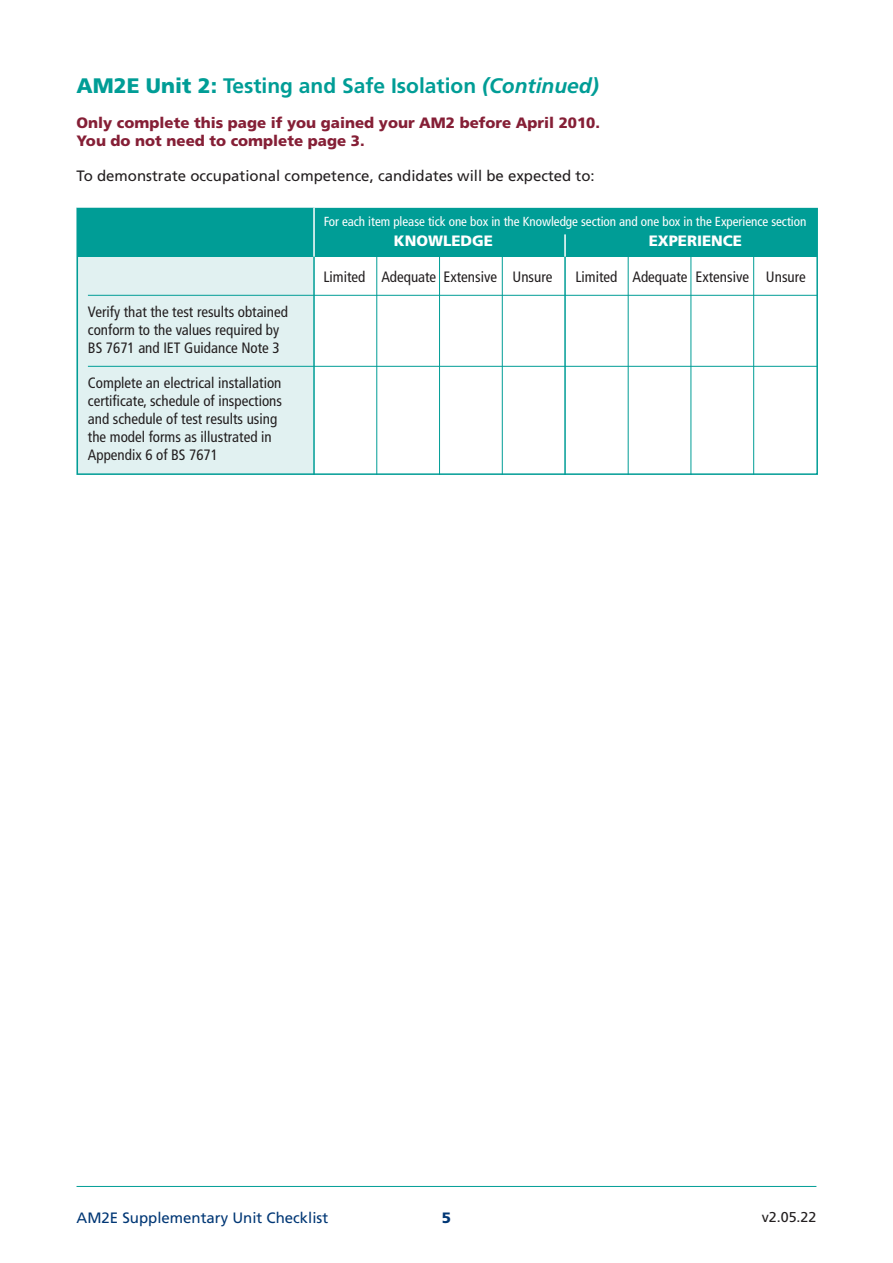
<style>
.page{position:relative;width:893px;height:1263px;background:#fff}
.page>*{position:absolute;margin:0;border:0;box-sizing:border-box;transform-origin:0 0}
.t1{font:700 21px "Frutiger";color:#009d96}
.t2{font:condensed 15px/18px "Frutiger";color:#231f20}
.t3{font:900 15px/18px "Frutiger";color:#851f36}
.t4{font:15px "Frutiger";color:#231f20}
.t5{font:15px "Frutiger";color:#013775}
.t6{font:900 15px "Frutiger";color:#fff}
.t7{font:900 15px "Frutiger";color:#013775}
.t8{font:14.25px "Frutiger";color:#231f20}
.t9{font:condensed 13.2px "Frutiger";letter-spacing:-.005em;color:#fff}
.s1{font-weight:900}
.s2{font-style:italic}
</style>
<div class="page">
<div style="left:77px;top:208px;width:237px;height:267px;background:#e1f1f1"></div>
<div style="left:77px;top:208px;width:740px;height:49px;background:#009d96"></div>
<div style="left:77px;top:208px;width:741px;height:267px;border:2px solid #009d96"></div>
<hr style="left:88px;top:295px;width:729px;height:1px;background:#009d96">
<hr style="left:88px;top:366px;width:729px;height:1px;background:#009d96">
<hr style="left:313px;top:257px;width:2px;height:218px;background:#009d96">
<hr style="left:313px;top:208px;width:2px;height:49px;background:#fff">
<hr style="left:564px;top:257px;width:2px;height:218px;background:#009d96">
<hr style="left:376px;top:257px;width:1px;height:218px;background:#009d96">
<hr style="left:439px;top:257px;width:1px;height:218px;background:#009d96">
<hr style="left:502px;top:257px;width:1px;height:218px;background:#009d96">
<hr style="left:628px;top:257px;width:1px;height:218px;background:#009d96">
<hr style="left:564px;top:234px;width:2px;height:23px;background:#fff">
<hr style="left:77px;top:1186px;width:739px;height:1px;background:#009d96">
<hr style="left:691px;top:257px;width:1px;height:218px;background:#009d96">
<hr style="left:753px;top:257px;width:1px;height:218px;background:#009d96">
<h1 class="t1" style="left:77px;top:73px;width:524px"><span class="s1">AM2E Unit 2:</span> Testing and Safe Isolation <span class="s2">(Continued)</span></h1>
<p class="t3" style="left:77px;top:113px;width:525px">Only complete this page if you gained your AM2 before April 2010.<br>You do not need to complete page 3.</p>
<p class="t4" style="left:77px;top:167px;width:520px">To demonstrate occupational competence, candidates will be expected to:</p>
<p class="t9" style="left:324px;top:213px;width:484px">For each item please tick one box in the Knowledge section and one box in the Experience section</p>
<p class="t2" style="left:88px;top:303px;width:202px">Verify that the test results obtained conform to the values required by<br>BS 7671 and IET Guidance Note 3</p>
<p class="t2" style="left:88px;top:374px;width:196px">Complete an electrical installation certificate, schedule of inspections and schedule of test results using the model forms as illustrated in<br>Appendix 6 of BS 7671</p>
<p class="t6" style="left:394px;top:232px;width:101px">KNOWLEDGE</p>
<p class="t6" style="left:649px;top:232px;width:95px">EXPERIENCE</p>
<p class="t2" style="left:323px;top:268px;width:230px">Limited Adequate Extensive Unsure</p>
<p class="t2" style="left:575px;top:268px;width:232px">Limited Adequate Extensive Unsure</p>
<p class="t5" style="left:77px;top:1208px;width:253px">AM2E Supplementary Unit Checklist</p>
<p class="t7" style="left:442px;top:1208px;width:11px">5</p>
<p class="t8" style="left:762px;top:1209px;width:56px">v2.05.22</p>
</div>
